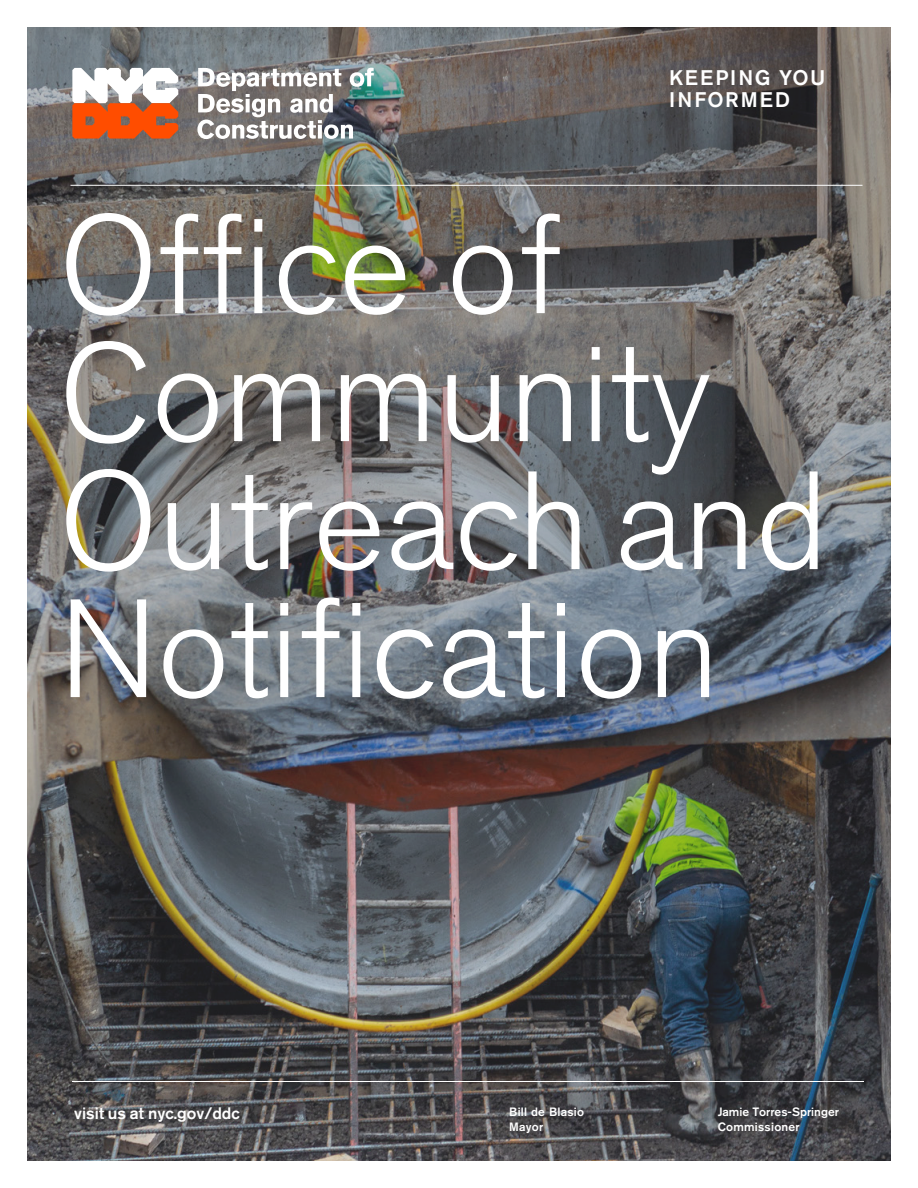
<style>
.page{position:relative;width:918px;height:1188px;background:#fff}
.page>*{position:absolute;margin:0;border:0;box-sizing:border-box;transform-origin:0 0}
.t1{font:300 138.3px/127.9px "Akzidenz Grotesk BE";color:#fff}
.t2{font:500 21px/22.5px "Akzidenz Grotesk BE";letter-spacing:.1em;color:#fff}
.t3{font:500 16.5px "Akzidenz Grotesk BE";color:#fff}
.t4{font:500 12px/15.3px "Akzidenz Grotesk BE";color:#fff}
.t5{font:500 12px/15px "Akzidenz Grotesk BE";letter-spacing:.02em;color:#fff}
</style>
<div class="page">
<img style="left:27px;top:27px;width:864px;height:1134px">
<hr style="left:72px;top:1081px;width:792px;height:1px;background:#fff">
<hr style="left:70px;top:185px;width:792px;height:1px;background:#fff">
<svg style="left:72px;top:68px;width:106px;height:71px"></svg>
<svg style="left:197px;top:68px;width:177px;height:71px"></svg>
<p class="t2" style="left:669px;top:66px;width:158px">KEEPING YOU<br>INFORMED</p>
<p class="t1" style="left:59px;top:204px;width:770px">Office of<br>Community<br>Outreach and<br>Notification</p>
<p class="t3" style="left:74px;top:1103px;width:167px">visit us at nyc.gov/ddc</p>
<p class="t5" style="left:509px;top:1104px;width:77px">Bill de Blasio<br>Mayor</p>
<p class="t4" style="left:718px;top:1104px;width:123px">Jamie Torres-Springer<br>Commissioner</p>
</div>
